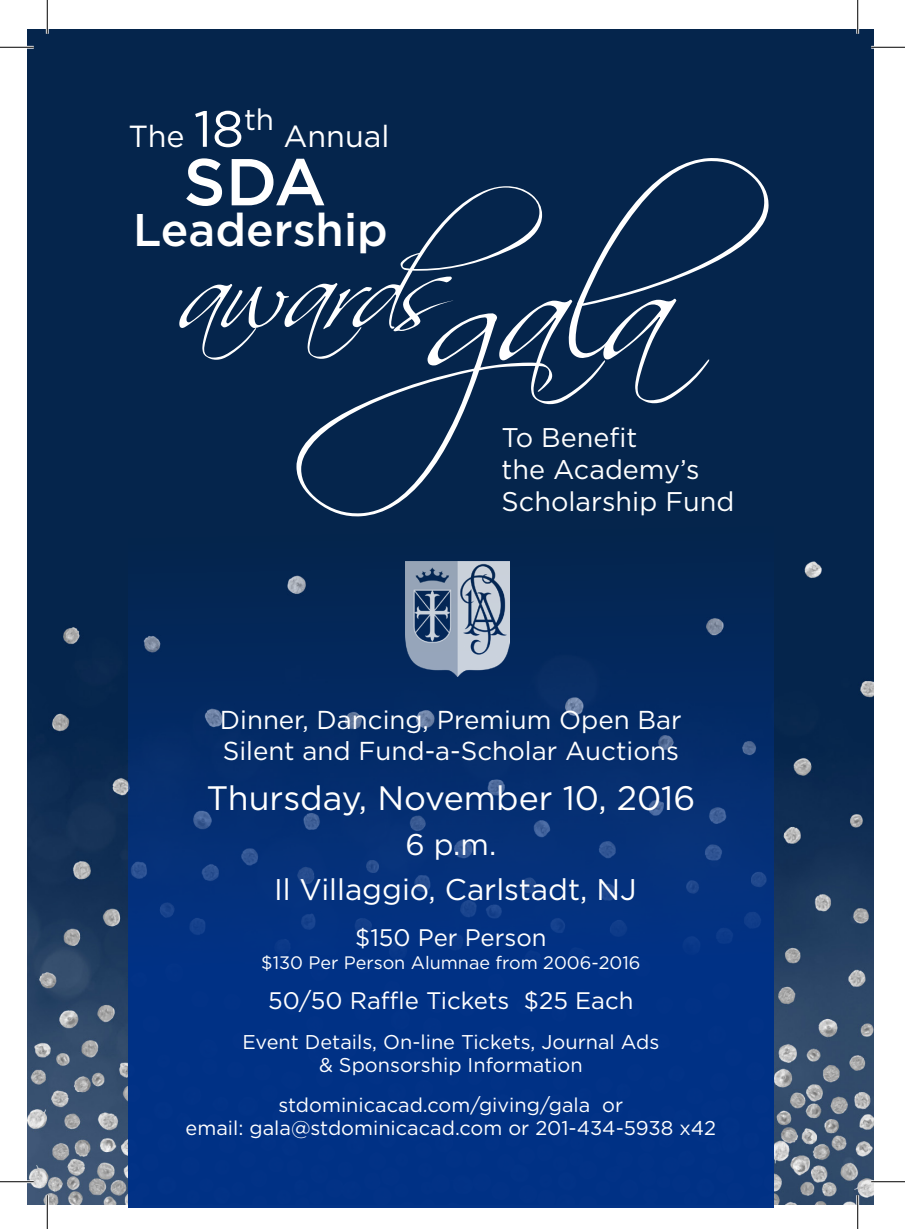
<style>
.page{position:relative;width:905px;height:1229px;background:#fff}
.page>*{position:absolute;margin:0;border:0;box-sizing:border-box;transform-origin:0 0}
.t1{font:166.72px "Scriptina";color:#fff}
.t2{font:121.05px "Scriptina";letter-spacing:-.065em;color:#fff}
.t3{font:500 66.15px "Gotham";color:#fff}
.t4{font:500 45.68px "Gotham";color:#fff}
.t5{font:33.98px "Gotham";color:#fff}
.t6{font:30.6px "Gotham";color:#fff}
.t7{font:29.93px "Gotham";color:#fff}
.t8{font:27px/32.4px "Gotham";color:#fff}
.t9{font:25.88px/31.1px "Gotham";color:#fff}
.t10{font:23.85px "Gotham";color:#fff}
.t11{font:20.03px/22.5px "Gotham";color:#fff;text-align:center}
.t12{font:18px "Gotham";color:#fff}
.s1{font-size:50.85px}
</style>
<div class="page">
<img style="left:27px;top:29px;width:846px;height:1175px">
<div style="left:128px;top:508px;width:645px;height:699px;background:linear-gradient(to bottom,#072852,#003594)"></div>
<img style="left:405px;top:561px;width:104px;height:115px">
<hr style="left:0;top:46px;width:34px;height:3px;background:#fff">
<hr style="left:871px;top:46px;width:33px;height:3px;background:#fff">
<hr style="left:0;top:1180px;width:34px;height:3px;background:#fff">
<hr style="left:871px;top:1180px;width:33px;height:3px;background:#fff">
<hr style="left:46px;top:0;width:3px;height:34px;background:#fff">
<hr style="left:46px;top:1195px;width:3px;height:33px;background:#fff">
<hr style="left:856px;top:0;width:3px;height:34px;background:#fff">
<hr style="left:856px;top:1195px;width:3px;height:33px;background:#fff">
<hr style="left:0;top:47px;width:34px;height:1px;background:#000">
<hr style="left:871px;top:47px;width:33px;height:1px;background:#000">
<hr style="left:0;top:1181px;width:34px;height:1px;background:#000">
<hr style="left:871px;top:1181px;width:33px;height:1px;background:#000">
<hr style="left:47px;top:0;width:1px;height:34px;background:#000">
<hr style="left:47px;top:1195px;width:1px;height:33px;background:#000">
<hr style="left:857px;top:0;width:1px;height:34px;background:#000">
<hr style="left:857px;top:1195px;width:1px;height:33px;background:#000">
<p class="t6" style="left:128px;top:116px;width:263px">The <span class="s1">18</span><sup>th</sup> Annual</p>
<p class="t3" style="left:183px;top:139px;width:144px">SDA</p>
<p class="t4" style="left:133px;top:200px;width:256px">Leadership</p>
<p class="t1" style="left:424px;top:208px;width:247px;rotate:-1deg">gala</p>
<p class="t2" style="left:178px;top:215px;width:368px">awards</p>
<p class="t8" style="left:501px;top:420px;width:234px">To Benefit<br>the Academy’s<br>Scholarship Fund</p>
<p class="t9" style="left:220px;top:704px;width:463px">Dinner, Dancing, Premium Open Bar<br>Silent and Fund-a-Scholar Auctions</p>
<p class="t5" style="left:206px;top:776px;width:490px">Thursday, November 10, 2016</p>
<p class="t7" style="left:405px;top:825px;width:92px">6 p.m.</p>
<p class="t7" style="left:274px;top:870px;width:364px">Il Villaggio, Carlstadt, NJ</p>
<p class="t10" style="left:355px;top:922px;width:193px">$150 Per Person</p>
<p class="t12" style="left:261px;top:950px;width:380px">$130 Per Person Alumnae from 2006-2016</p>
<p class="t10" style="left:268px;top:985px;width:367px">50/50 Raffle Tickets $25 Each</p>
<p class="t11" style="left:242px;top:1030px;width:418px">Event Details, On-line Tickets, Journal Ads &amp; Sponsorship Information</p>
<p class="t11" style="left:185px;top:1093px;width:532px">stdominicacad.com/giving/gala or<br>email: gala@stdominicacad.com or 201-434-5938 x42</p>
</div>
